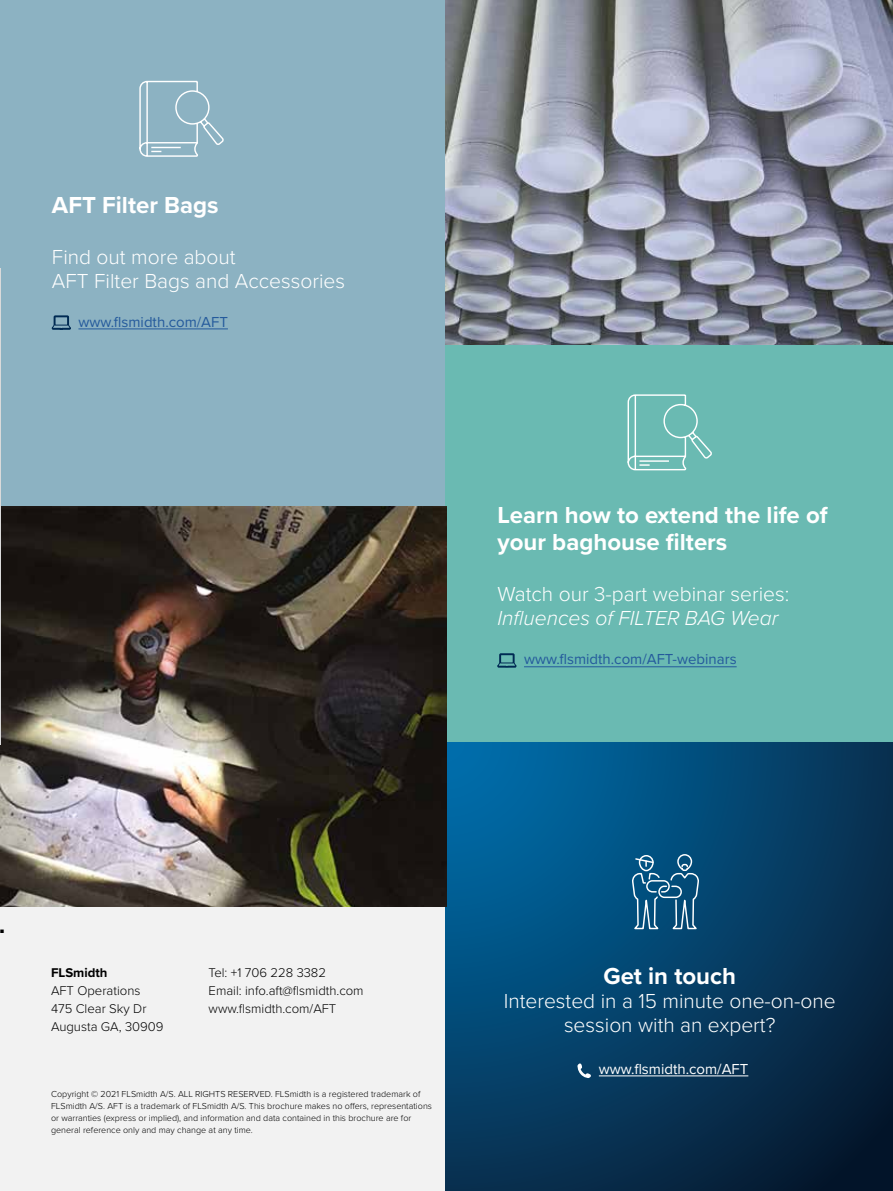
<style>
.page{position:relative;width:893px;height:1191px;background:#fff}
.page>*{position:absolute;margin:0;border:0;box-sizing:border-box;transform-origin:0 0}
.t1{font:700 24px/27px "Proxima Nova";color:#fff}
.t2{font:300 21px/24px "Proxima Nova";color:#fff;text-align:center}
.t3{font:italic 300 21px "Proxima Nova";color:#fff}
.t4{font:15px "Proxima Nova";color:#245a9c}
.t5{font:15px "Proxima Nova";color:#fff}
.t6{font:300 13.2px/18px "Proxima Nova";color:#000}
.t7{font:700 13.2px "Proxima Nova";color:#000}
.t8{font:300 9px/12px "Proxima Nova";color:#000}
.t9{font:300 6px "Proxima Nova";color:#000}
</style>
<div class="page">
<div style="left:0;top:906px;width:447px;height:285px;background:#f2f2f2"></div>
<div style="left:0;top:0;width:446px;height:508px;background:#8cb2c2"></div>
<svg style="left:446px;top:742px;width:447px;height:449px;background:#043e66"></svg>
<div style="left:446px;top:343px;width:447px;height:399px;background:#6abab2"></div>
<svg style="left:627px;top:394px;width:85px;height:77px"></svg>
<svg style="left:139px;top:80px;width:85px;height:77px"></svg>
<img style="left:446px;top:0;width:447px;height:344px">
<img style="left:0;top:507px;width:446px;height:399px">
<hr style="left:0;top:269px;width:1px;height:476px;background:#dadada">
<hr style="left:599px;top:1075px;width:149px;height:1px;background:#fff">
<hr style="left:524px;top:666px;width:213px;height:1px;background:#245a9c">
<svg style="left:497px;top:653px;width:20px;height:14px"></svg>
<hr style="left:78px;top:328px;width:150px;height:1px;background:#245a9c">
<svg style="left:51px;top:315px;width:20px;height:15px"></svg>
<svg style="left:631px;top:853px;width:69px;height:77px;background:#2b6a90"></svg>
<svg style="left:577px;top:1063px;width:14px;height:15px"></svg>
<h1 class="t1" style="left:52px;top:190px;width:168px">AFT Filter Bags</h1>
<h2 class="t2" style="left:52px;top:243px;width:295px;text-align:left">Find out more about<br>AFT Filter Bags and Accessories</h2>
<h3 class="t4" style="left:78px;top:310px;width:151px">www.flsmidth.com/AFT</h3>
<h1 class="t1" style="left:497px;top:501px;width:332px">Learn how to extend the life of your baghouse filters</h1>
<h2 class="t2" style="left:497px;top:581px;width:293px">Watch our 3-part webinar series:</h2>
<h2 class="t3" style="left:497px;top:603px;width:282px">Influences of FILTER BAG Wear</h2>
<h3 class="t4" style="left:524px;top:648px;width:214px">www.flsmidth.com/AFT-webinars</h3>
<p class="t9" style="left:0;top:926px;width:5px">■</p>
<h3 class="t7" style="left:51px;top:963px;width:58px">FLSmidth</h3>
<h3 class="t6" style="left:51px;top:981px;width:114px">AFT Operations<br>475 Clear Sky Dr<br>Augusta GA, 30909</h3>
<h3 class="t6" style="left:209px;top:963px;width:157px">Tel: +1 706 228 3382<br>Email: info.aft@flsmidth.com www.flsmidth.com/AFT</h3>
<p class="t8" style="left:51px;top:1087px;width:382px">Copyright © 2021 FLSmidth A/S. ALL RIGHTS RESERVED. FLSmidth is a registered trademark of FLSmidth A/S. AFT is a trademark of FLSmidth A/S. This brochure makes no offers, representations or warranties (express or implied), and information and data contained in this brochure are for general reference only and may change at any time.</p>
<h1 class="t1" style="left:603px;top:961px;width:134px">Get in touch</h1>
<h2 class="t2" style="left:504px;top:987px;width:334px">Interested in a 15 minute one-on-one session with an expert?</h2>
<h3 class="t5" style="left:599px;top:1057px;width:151px">www.flsmidth.com/AFT</h3>
</div>
